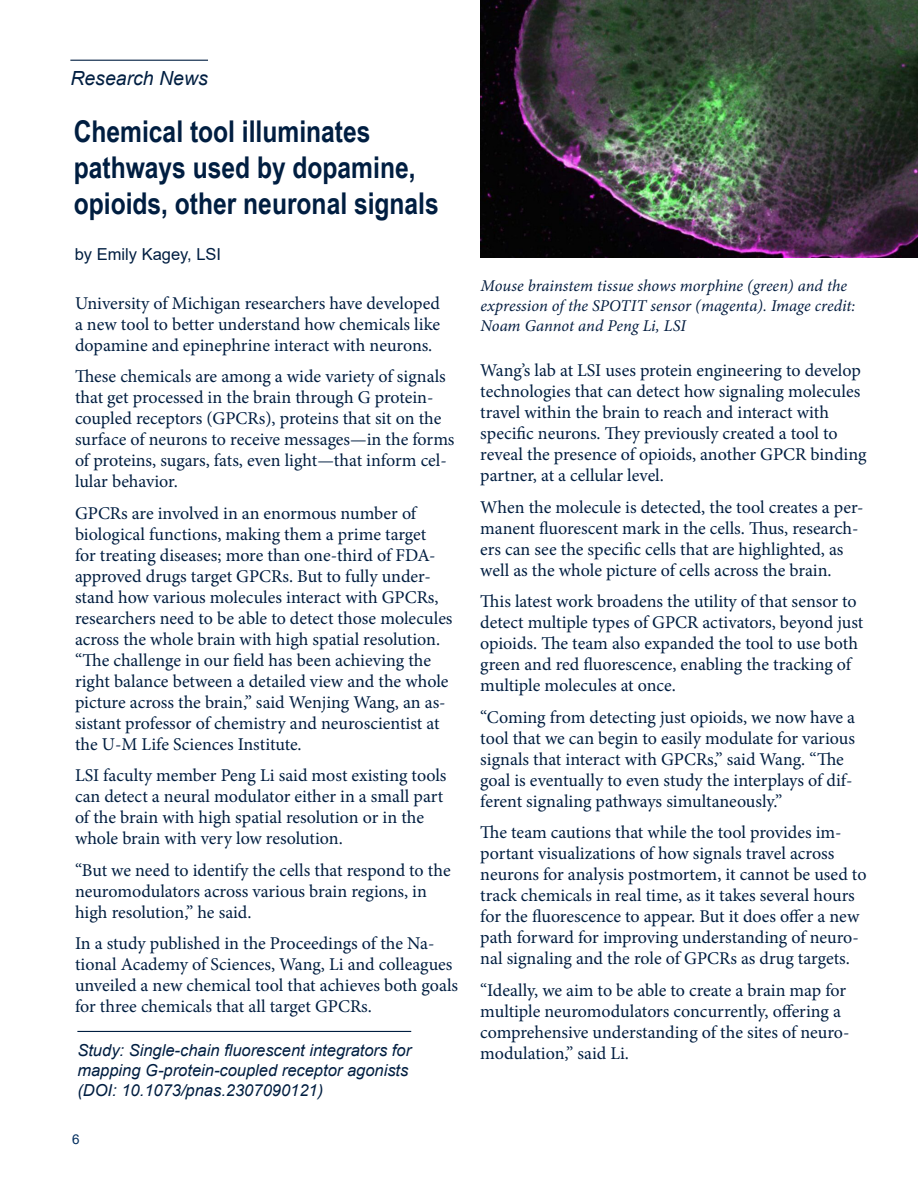
<style>
.page{position:relative;width:918px;height:1188px;background:#fff}
.page>*{position:absolute;margin:0;border:0;box-sizing:border-box;transform-origin:0 0}
.Head_18{font:700 30px/36px "Arial Narrow";color:#001e41}
.callout{font:italic 19.5px "Arial";color:#001e41}
.body_paragraphs_no_indent{font:18px/21px "Minion Pro";color:#001e41}
.t1{font:italic 16.5px/19.8px "Minion Pro";color:#041d40}
.callout-2{font:italic 16.5px/19.8px "Arial";color:#001e41}
.writer_credit{font:16.5px "Arial";color:#001e41}
.t2{font:13.5px "Arial";color:#002d5e}
</style>
<div class="page">
<hr style="left:70px;top:60px;width:138px;height:1px;background:#001e41">
<img style="left:481px;top:0;width:436px;height:257px">
<hr style="left:77px;top:1031px;width:334px;height:1px;background:#001e41">
<img style="left:917px;top:0;width:1px;height:258px">
<p class="callout" style="left:70px;top:65px;width:139px">Research News</p>
<p class="Head_18" style="left:74px;top:112px;width:367px">Chemical tool illuminates pathways used by dopamine, opioids, other neuronal signals</p>
<p class="writer_credit" style="left:75px;top:243px;width:148px">by Emily Kagey, LSI</p>
<p class="body_paragraphs_no_indent" style="left:75px;top:292px;width:367px;text-align:justify">University of Michigan researchers have developed a new tool to better understand how chemicals like dopamine and epinephrine interact with neurons.</p>
<p class="body_paragraphs_no_indent" style="left:75px;top:366px;width:381px">These chemicals are among a wide variety of signals that get processed in the brain through G protein&shy;coupled receptors (GPCRs), proteins that sit on the surface of neurons to receive messages—in the forms of proteins, sugars, fats, even light—that inform cel&shy;lular behavior.</p>
<p class="body_paragraphs_no_indent" style="left:75px;top:502px;width:379px">GPCRs are involved in an enormous number of biological functions, making them a prime target<br>for treating diseases; more than one-third of FDA&shy;approved drugs target GPCRs. But to fully under&shy;stand how various molecules interact with GPCRs, researchers need to be able to detect those molecules across the whole brain with high spatial resolution. “The challenge in our field has been achieving the right balance between a detailed view and the whole picture across the brain,” said Wenjing Wang, an as&shy;sistant professor of chemistry and neuroscientist at the U-M Life Sciences Institute.</p>
<p class="body_paragraphs_no_indent" style="left:75px;top:765px;width:373px">LSI faculty member Peng Li said most existing tools can detect a neural modulator either in a small part of the brain with high spatial resolution or in the whole brain with very low resolution.</p>
<p class="body_paragraphs_no_indent" style="left:75px;top:859px;width:377px">“But we need to identify the cells that respond to the neuromodulators across various brain regions, in high resolution,” he said.</p>
<p class="body_paragraphs_no_indent" style="left:75px;top:933px;width:385px">In a study published in the Proceedings of the Na&shy;tional Academy of Sciences, Wang, Li and colleagues unveiled a new chemical tool that achieves both goals for three chemicals that all target GPCRs.</p>
<p class="t1" style="left:481px;top:276px;width:376px">Mouse brainstem tissue shows morphine (green) and the expression of the SPOTIT sensor (magenta). Image credit:<br>Noam Gannot and Peng Li, LSI</p>
<p class="body_paragraphs_no_indent" style="left:480px;top:360px;width:388px">Wang’s lab at LSI uses protein engineering to develop technologies that can detect how signaling molecules travel within the brain to reach and interact with specific neurons. They previously created a tool to reveal the presence of opioids, another GPCR binding partner, at a cellular level.</p>
<p class="body_paragraphs_no_indent" style="left:480px;top:497px;width:385px">When the molecule is detected, the tool creates a per&shy;manent fluorescent mark in the cells. Thus, research&shy;ers can see the specific cells that are highlighted, as well as the whole picture of cells across the brain.</p>
<p class="body_paragraphs_no_indent" style="left:480px;top:591px;width:385px">This latest work broadens the utility of that sensor to detect multiple types of GPCR activators, beyond just opioids. The team also expanded the tool to use both green and red fluorescence, enabling the tracking of multiple molecules at once.</p>
<p class="body_paragraphs_no_indent" style="left:480px;top:707px;width:376px">“Coming from detecting just opioids, we now have a tool that we can begin to easily modulate for various signals that interact with GPCRs,” said Wang. “The goal is eventually to even study the interplays of dif&shy;ferent signaling pathways simultaneously.”</p>
<p class="body_paragraphs_no_indent" style="left:480px;top:822px;width:388px">The team cautions that while the tool provides im&shy;portant visualizations of how signals travel across neurons for analysis postmortem, it cannot be used to track chemicals in real time, as it takes several hours for the fluorescence to appear. But it does offer a new path forward for improving understanding of neuro&shy;nal signaling and the role of GPCRs as drug targets.</p>
<p class="body_paragraphs_no_indent" style="left:480px;top:980px;width:371px">“Ideally, we aim to be able to create a brain map for multiple neuromodulators concurrently, offering a comprehensive understanding of the sites of neuro-</p>
<p class="callout-2" style="left:77px;top:1041px;width:335px">Study: Single-chain fluorescent integrators for</p>
<p class="body_paragraphs_no_indent" style="left:480px;top:1043px;width:150px">modulation,” said Li.</p>
<p class="callout-2" style="left:77px;top:1060px;width:333px">mapping G-protein-coupled receptor agonists (DOI: 10.1073/pnas.2307090121)</p>
<p class="t2" style="left:72px;top:1130px;width:9px">6</p>
</div>
